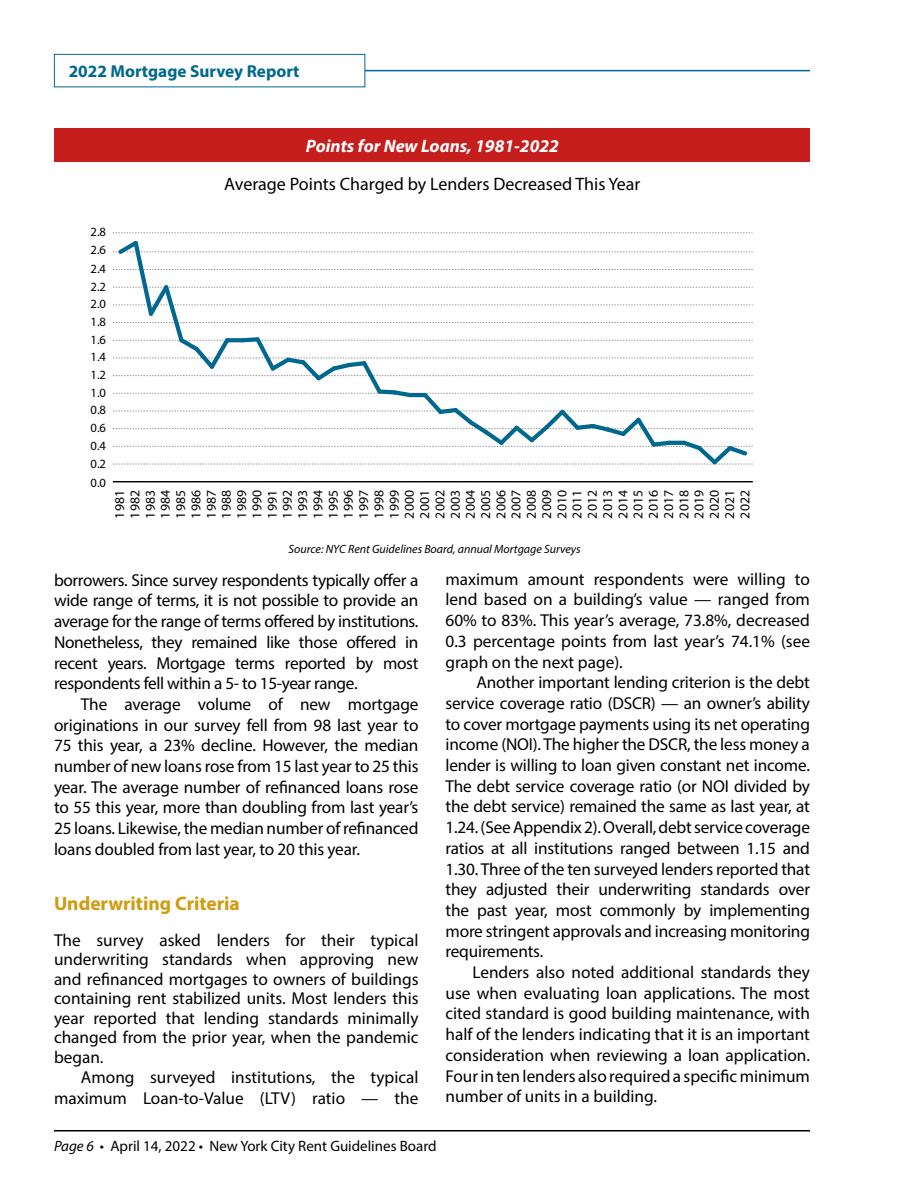
<style>
.page{position:relative;width:918px;height:1188px;background:#fff}
.page>*{position:absolute;margin:0;border:0;box-sizing:border-box;transform-origin:0 0}
.t1{font:700 19.5px "Myriad Pro";color:#d19b0f}
.t2{font:18px "Myriad Pro";color:#000}
.t3{font:italic 700 18px "Myriad Pro";color:#fff}
.t4{font:17.25px/20.7px "Myriad Pro";color:#000;text-align:justify}
.t5{font:700 17.25px "Myriad Pro";color:#00688f}
.t6{font:15px "Myriad Pro";color:#000}
.t7{font:13.5px/15.3px "Myriad";color:#000;text-align:justify}
.t8{font:12.6px "Myriad";color:#000}
.t9{font:italic 12px "Myriad Pro";color:#000}
.s1{font-style:italic}
</style>
<div class="page">
<hr style="left:274px;top:70px;width:536px;height:1px;background:#00688f">
<div style="left:54px;top:54px;width:311px;height:33px;background:#fff"></div>
<div style="left:54px;top:54px;width:311px;height:33px;border:1px solid #00688f"></div>
<hr style="left:54px;top:1130px;width:756px;height:2px;background:#000">
<div style="left:54px;top:128px;width:756px;height:34px;background:#c61e1d"></div>
<hr style="left:113px;top:481px;width:640px;height:1px;background:#000">
<svg style="left:113px;top:232px;width:640px;height:233px"></svg>
<p class="t5" style="left:69px;top:60px;width:232px">2022 Mortgage Survey Report</p>
<p class="t3" style="left:306px;top:134px;width:255px">Points for New Loans, 1981-2022</p>
<p class="t2" style="left:224px;top:173px;width:418px">Average Points Charged by Lenders Decreased This Year</p>
<p class="t8" style="left:91px;top:225px;width:17px">2.8</p>
<p class="t8" style="left:91px;top:244px;width:17px">2.6</p>
<p class="t8" style="left:91px;top:263px;width:17px">2.4</p>
<p class="t8" style="left:91px;top:280px;width:17px">2.2</p>
<p class="t8" style="left:91px;top:298px;width:17px">2.0</p>
<p class="t8" style="left:91px;top:316px;width:17px">1.8</p>
<p class="t8" style="left:91px;top:333px;width:17px">1.6</p>
<p class="t8" style="left:91px;top:351px;width:17px">1.4</p>
<p class="t8" style="left:91px;top:369px;width:17px">1.2</p>
<p class="t8" style="left:91px;top:386px;width:17px">1.0</p>
<p class="t8" style="left:91px;top:404px;width:17px">0.8</p>
<p class="t8" style="left:91px;top:422px;width:17px">0.6</p>
<p class="t8" style="left:91px;top:439px;width:17px">0.4</p>
<p class="t8" style="left:91px;top:457px;width:17px">0.2</p>
<p class="t8" style="left:91px;top:476px;width:17px">0.0</p>
<p class="t7" style="left:113px;top:519px;width:30px;rotate:-90deg">1981<br>1982<br>1983<br>1984<br>1985<br>1986<br>1987<br>1988<br>1989<br>1990<br>1991<br>1992<br>1993<br>1994<br>1995<br>1996<br>1997<br>1998<br>1999<br>2000<br>2001<br>2002<br>2003<br>2004<br>2005<br>2006<br>2007<br>2008<br>2009<br>2010<br>2011<br>2012<br>2013<br>2014<br>2015<br>2016<br>2017<br>2018<br>2019<br>2020<br>2021<br>2022</p>
<p class="t9" style="left:289px;top:542px;width:294px">Source: NYC Rent Guidelines Board, annual Mortgage Surveys</p>
<p class="t4" style="left:54px;top:569px;width:366px">borrowers. Since survey respondents typically offer a wide range of terms, it is not possible to provide an average for the range of terms offered by institutions.<br>Nonetheless, they remained like those offered in recent years. Mortgage terms reported by most respondents fell within a 5- to 15-year range.</p>
<p class="t4" style="left:54px;top:694px;width:366px;text-indent:27px">The average volume of new mortgage originations in our survey fell from 98 last year to 75 this year, a 23% decline. However, the median number of new loans rose from 15 last year to 25 this year. The average number of refinanced loans rose to 55 this year, more than doubling from last year’s 25 loans. Likewise, the median number of refinanced loans doubled from last year, to 20 this year.</p>
<p class="t1" style="left:54px;top:890px;width:187px">Underwriting Criteria</p>
<p class="t4" style="left:54px;top:930px;width:366px;line-height:19.5px">The survey asked lenders for their typical underwriting standards when approving new and refinanced mortgages to owners of buildings containing rent stabilized units. Most lenders this year reported that lending standards minimally changed from the prior year, when the pandemic began.</p>
<p class="t4" style="left:54px;top:1067px;width:366px;text-align:right">Among surveyed institutions, the typical maximum Loan-to-Value (LTV) ratio — the</p>
<p class="t4" style="left:446px;top:568px;width:366px">maximum amount respondents were willing to lend based on a building’s value — ranged from 60% to 83%. This year’s average, 73.8%, decreased 0.3 percentage points from last year’s 74.1% (see graph on the next page).</p>
<p class="t4" style="left:446px;top:672px;width:366px;text-indent:31px">Another important lending criterion is the debt service coverage ratio (DSCR) — an owner’s ability to cover mortgage payments using its net operating income (NOI). The higher the DSCR, the less money a lender is willing to loan given constant net income.<br>The debt service coverage ratio (or NOI divided by the debt service) remained the same as last year, at 1.24. (See Appendix 2). Overall, debt service coverage ratios at all institutions ranged between 1.15 and 1.30. Three of the ten surveyed lenders reported that they adjusted their underwriting standards over the past year, most commonly by implementing more stringent approvals and increasing monitoring requirements.</p>
<p class="t4" style="left:446px;top:962px;width:366px;text-indent:27px">Lenders also noted additional standards they use when evaluating loan applications. The most cited standard is good building maintenance, with half of the lenders indicating that it is an important consideration when reviewing a loan application.<br>Four in ten lenders also required a specific minimum number of units in a building.</p>
<p class="t6" style="left:54px;top:1137px;width:384px"><span class="s1">Page 6</span> • April 14, 2022 • New York City Rent Guidelines Board</p>
</div>
